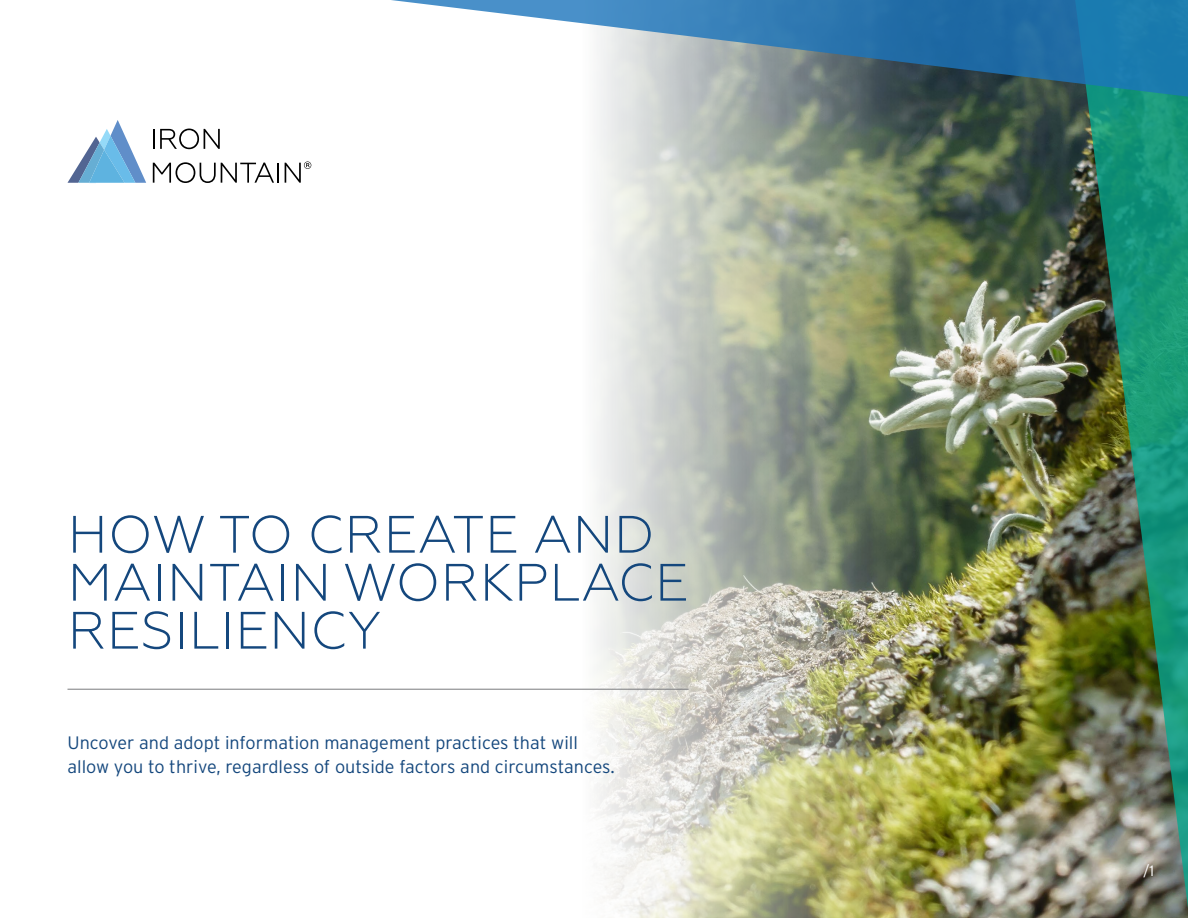
<style>
.page{position:relative;width:1188px;height:918px;background:#fff}
.page>*{position:absolute;margin:0;border:0;box-sizing:border-box;transform-origin:0 0}
.t1{font:300 52.5px/48px "Geometria";letter-spacing:.01em;color:#14477d}
.t2{font:300 18px/24px "Interstate";color:#14477d}
.t3{font:300 15px "Interstate";color:#fff}
</style>
<div class="page">
<img style="left:523px;top:98px;width:551px;height:820px">
<hr style="left:68px;top:689px;width:621px;height:1px;background:#797a7d">
<img style="left:1074px;top:98px;width:114px;height:820px">
<svg style="left:391px;top:0;width:797px;height:98px"></svg>
<svg style="left:68px;top:120px;width:78px;height:63px"></svg>
<hr style="left:153px;top:129px;width:2px;height:20px;background:#000">
<svg style="left:160px;top:129px;width:60px;height:20px"></svg>
<svg style="left:153px;top:162px;width:121px;height:21px"></svg>
<hr style="left:277px;top:163px;width:2px;height:20px;background:#000">
<svg style="left:285px;top:161px;width:26px;height:22px"></svg>
<h1 class="t1" style="left:68px;top:510px;width:622px">HOW TO CREATE AND<br>MAINTAIN WORKPLACE<br>RESILIENCY</h1>
<p class="t2" style="left:68px;top:731px;width:549px">Uncover and adopt information management practices that will allow you to thrive, regardless of outside factors and circumstances.</p>
<p class="t3" style="left:1143px;top:862px;width:13px">/1</p>
</div>
